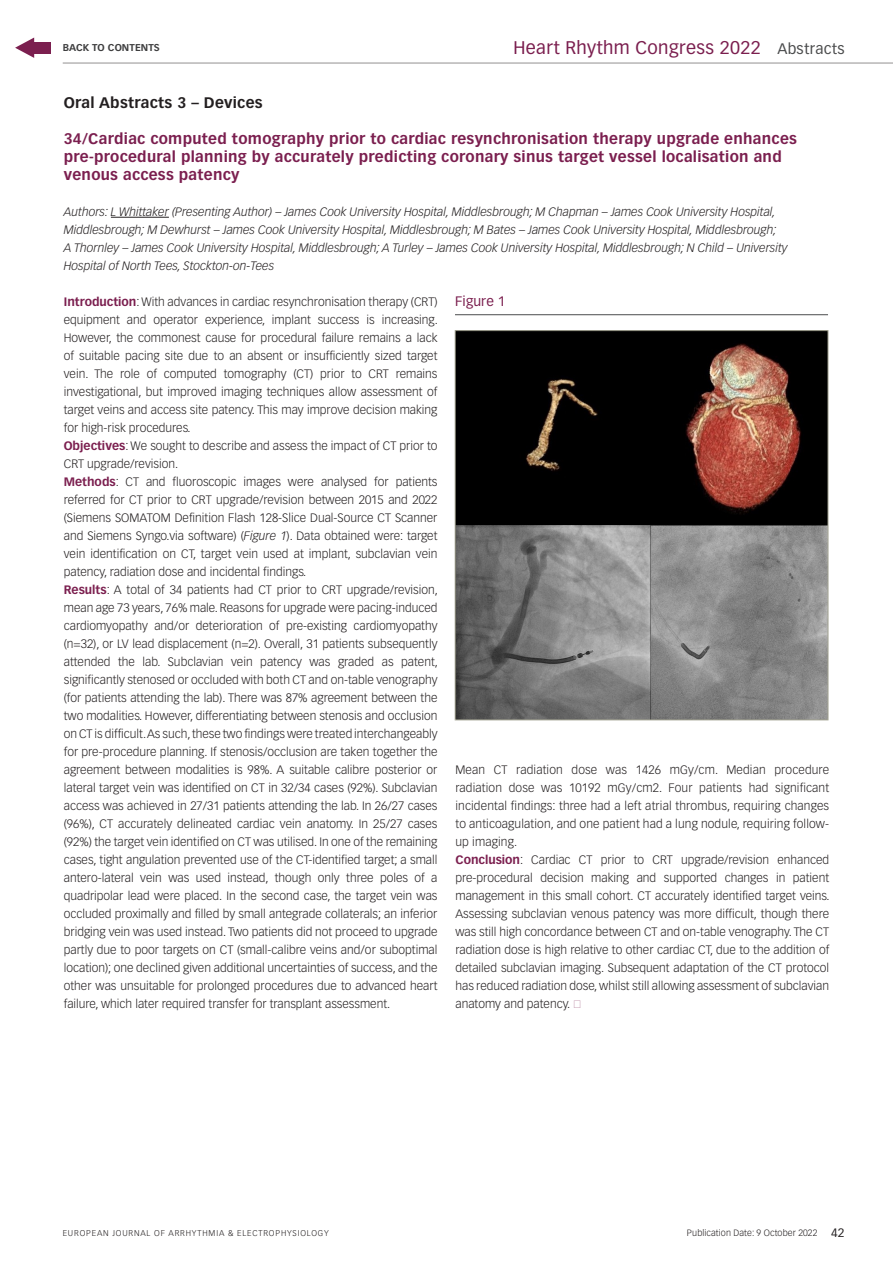
<style>
.page{position:relative;width:893px;height:1263px;background:#fff}
.page>*{position:absolute;margin:0;border:0;box-sizing:border-box;transform-origin:0 0}
.t1{font:18px "Vectora LT Std";letter-spacing:.02em;color:#7b1f4f}
._3__Abstract_Title{font:700 15px/18px "Vectora LT Std";letter-spacing:.02em;color:#7b1f4f}
.SESSION{font:700 15px "Vectora LT Std";letter-spacing:.02em;color:#231f20}
._10_Table___Fig_Capt{font:13.5px "Vectora LT Std";letter-spacing:.01em;color:#7b1f4f}
._9_Body_Text{font:300 12px/18px "Vectora LT Std";color:#231f20;text-align:justify}
._5__Authors{font:italic 300 12px/18px "Vectora LT Std";color:#231f20}
.t2{font:12px "Vectora LT Std";color:#231f20}
.t3{font:700 9.75px "Vectora LT Std";letter-spacing:.01em;color:#3e3e3f}
.t4{font:300 9px "Vectora LT Std";letter-spacing:.01em;color:#231f20}
.t5{font:300 8.25px "Vectora LT Std";letter-spacing:.1em;color:#231f20}
.s1{font-size:15px;color:#4b4c4d}
.s2{font-weight:700;color:#7b1f4f}
.s3{font-style:italic}
.s4{color:#7b1f4f}
</style>
<div class="page">
<hr style="left:63px;top:63px;width:830px;height:1px;background:#231f20">
<div style="left:30px;top:42px;width:20px;height:12px;background:#7b1f4f"></div>
<svg style="left:15px;top:38px;width:19px;height:20px"></svg>
<hr style="left:111px;top:217px;width:58px;height:1px;background:#231f20">
<img style="left:457px;top:332px;width:369px;height:386px">
<div style="left:455px;top:330px;width:373px;height:390px;border:1px solid #a3a392"></div>
<hr style="left:455px;top:314px;width:373px;height:1px;background:#4b4c4d">
<p class="t3" style="left:63px;top:42px;width:99px">BACK TO CONTENTS</p>
<h1 class="t1" style="left:514px;top:37px;width:333px">Heart Rhythm Congress 2022 <span class="s1">Abstracts</span></h1>
<p class="SESSION" style="left:64px;top:94px;width:200px">Oral Abstracts 3 – Devices</p>
<p class="_3__Abstract_Title" style="left:64px;top:130px;width:735px">34/Cardiac computed tomography prior to cardiac resynchronisation therapy upgrade enhances pre-procedural planning by accurately predicting coronary sinus target vessel localisation and venous access patency</p>
<p class="_5__Authors" style="left:64px;top:203px;width:725px">Authors: L Whittaker (Presenting Author) – James Cook University Hospital, Middlesbrough; M Chapman – James Cook University Hospital, Middlesbrough; M Dewhurst – James Cook University Hospital, Middlesbrough; M Bates – James Cook University Hospital, Middlesbrough;<br>A Thornley – James Cook University Hospital, Middlesbrough; A Turley – James Cook University Hospital, Middlesbrough; N Child – University Hospital of North Tees, Stockton-on-Tees</p>
<p class="_9_Body_Text" style="left:64px;top:293px;width:376px"><span class="s2">Introduction</span>: With advances in cardiac resynchronisation therapy (CRT) equipment and operator experience, implant success is increasing.<br>However, the commonest cause for procedural failure remains a lack of suitable pacing site due to an absent or insufficiently sized target vein. The role of computed tomography (CT) prior to CRT remains investigational, but improved imaging techniques allow assessment of target veins and access site patency. This may improve decision making for high-risk procedures.</p>
<p class="_9_Body_Text" style="left:64px;top:437px;width:375px"><span class="s2">Objectives</span>: We sought to describe and assess the impact of CT prior to<br>CRT upgrade/revision.</p>
<p class="_9_Body_Text" style="left:64px;top:473px;width:375px"><span class="s2">Methods</span>: CT and fluoroscopic images were analysed for patients referred for CT prior to CRT upgrade/revision between 2015 and 2022 (Siemens SOMATOM Definition Flash 128-Slice Dual-Source CT Scanner and Siemens Syngo.via software) (<span class="s3">Figure 1</span>). Data obtained were: target vein identification on CT, target vein used at implant, subclavian vein patency, radiation dose and incidental findings.</p>
<p class="_9_Body_Text" style="left:64px;top:581px;width:376px"><span class="s2">Results</span>: A total of 34 patients had CT prior to CRT upgrade/revision, mean age 73 years, 76% male. Reasons for upgrade were pacing-induced cardiomyopathy and/or deterioration of pre-existing cardiomyopathy (n=32), or LV lead displacement (n=2). Overall, 31 patients subsequently attended the lab. Subclavian vein patency was graded as patent, significantly stenosed or occluded with both CT and on-table venography (for patients attending the lab). There was 87% agreement between the two modalities. However, differentiating between stenosis and occlusion on CT is difficult. As such, these two findings were treated interchangeably for pre-procedure planning. If stenosis/occlusion are taken together the agreement between modalities is 98%. A suitable calibre posterior or lateral target vein was identified on CT in 32/34 cases (92%). Subclavian access was achieved in 27/31 patients attending the lab. In 26/27 cases (96%), CT accurately delineated cardiac vein anatomy. In 25/27 cases (92%) the target vein identified on CT was utilised. In one of the remaining cases, tight angulation prevented use of the CT-identified target; a small antero-lateral vein was used instead, though only three poles of a quadripolar lead were placed. In the second case, the target vein was occluded proximally and filled by small antegrade collaterals; an inferior bridging vein was used instead. Two patients did not proceed to upgrade partly due to poor targets on CT (small-calibre veins and/or suboptimal location); one declined given additional uncertainties of success, and the other was unsuitable for prolonged procedures due to advanced heart failure, which later required transfer for transplant assessment.</p>
<p class="_10_Table___Fig_Capt" style="left:455px;top:293px;width:52px">Figure 1</p>
<p class="_9_Body_Text" style="left:455px;top:761px;width:375px">Mean CT radiation dose was 1426 mGy/cm. Median procedure radiation dose was 10192 mGy/cm2. Four patients had significant incidental findings: three had a left atrial thrombus, requiring changes to anticoagulation, and one patient had a lung nodule, requiring follow&shy;up imaging.</p>
<p class="_9_Body_Text" style="left:455px;top:851px;width:376px"><span class="s2">Conclusion</span>: Cardiac CT prior to CRT upgrade/revision enhanced pre-procedural decision making and supported changes in patient management in this small cohort. CT accurately identified target veins.<br>Assessing subclavian venous patency was more difficult, though there was still high concordance between CT and on-table venography. The CT radiation dose is high relative to other cardiac CT, due to the addition of detailed subclavian imaging. Subsequent adaptation of the CT protocol has reduced radiation dose, whilst still allowing assessment of subclavian anatomy and patency. <span class="s4">❑</span></p>
<p class="t5" style="left:63px;top:1228px;width:268px">EUROPEAN JOURNAL OF ARRHYTHMIA &amp; ELECTROPHYSIOLOGY</p>
<p class="t4" style="left:687px;top:1227px;width:132px">Publication Date: 9 October 2022</p>
<p class="t2" style="left:831px;top:1226px;width:15px">42</p>
</div>
